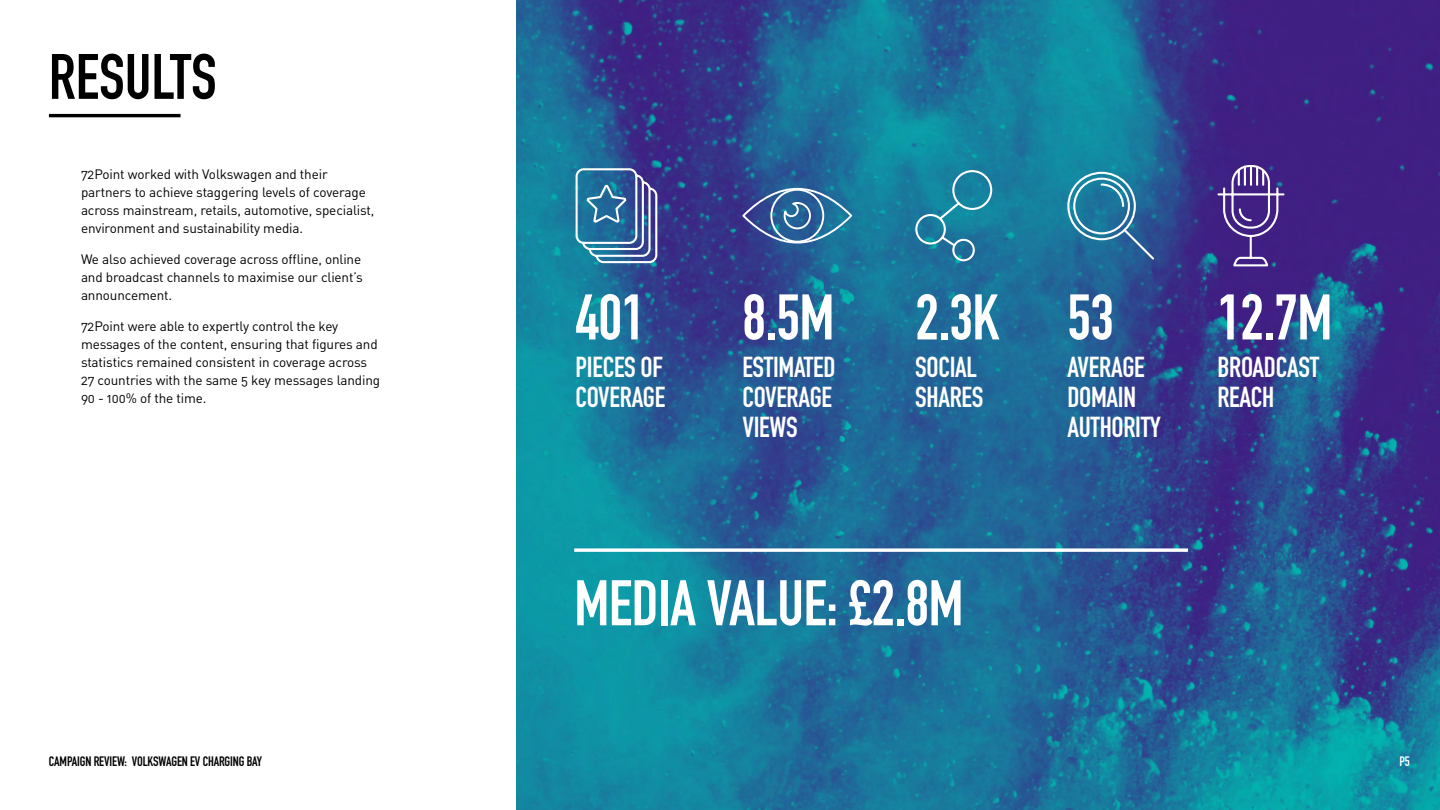
<style>
.page{position:relative;width:1440px;height:810px;background:#fff}
.page>*{position:absolute;margin:0;border:0;box-sizing:border-box;transform-origin:0 0}
.t1{font:700 63.3px "DIN Condensed";letter-spacing:-.01em;color:#fff}
.t2{font:700 63px "DIN Condensed";color:#000}
.t3{font:700 28.5px/30px "DIN Condensed";letter-spacing:-.01em;color:#fff}
.t4{font:13.5px/18px "DIN Regular Alternate";letter-spacing:-.01em;color:#000}
.t5{font:700 13.5px "DIN Condensed";letter-spacing:-.01em;color:#000}
.t6{font:700 13.5px "DIN Condensed";color:#fff}
</style>
<div class="page">
<hr style="left:49px;top:114px;width:132px;height:3px;background:#000">
<img style="left:516px;top:0;width:924px;height:810px">
<svg style="left:576px;top:168px;width:81px;height:95px;background:#517eaa"></svg>
<svg style="left:742px;top:188px;width:110px;height:56px;background:#4674a4"></svg>
<svg style="left:915px;top:170px;width:77px;height:91px;background:#2c88a6"></svg>
<div style="left:1067px;top:172px;width:69px;height:68px;border:2px solid #fff;border-radius:50%"></div>
<div style="left:1073px;top:178px;width:57px;height:56px;border:2px solid #fff;border-radius:50%"></div>
<svg style="left:1100px;top:182px;width:25px;height:26px"></svg>
<svg style="left:1122px;top:227px;width:32px;height:33px"></svg>
<svg style="left:1217px;top:165px;width:68px;height:101px;background:#5e4497"></svg>
<svg style="left:574px;top:548px;width:614px;height:4px"></svg>
<h2 class="t2" style="left:49px;top:34px;width:169px">RESULTS</h2>
<p class="t4" style="left:81px;top:165px;width:295px">72Point worked with Volkswagen and their partners to achieve staggering levels of coverage across mainstream, retails, automotive, specialist, environment and sustainability media.</p>
<p class="t4" style="left:81px;top:250px;width:283px;text-align:justify">We also achieved coverage across offline, online and broadcast channels to maximise our client’s announcement.</p>
<p class="t4" style="left:81px;top:316px;width:301px">72Point were able to expertly control the key messages of the content, ensuring that figures and statistics remained consistent in coverage across 27 countries with the same 5 key messages landing 90 - 100% of the time.</p>
<p class="t5" style="left:49px;top:752px;width:215px">CAMPAIGN REVIEW: VOLKSWAGEN EV CHARGING BAY</p>
<h1 class="t1" style="left:576px;top:275px;width:71px">401</h1>
<h3 class="t3" style="left:576px;top:352px;width:91px">PIECES OF<br>COVERAGE</h3>
<h1 class="t1" style="left:742px;top:275px;width:94px">8.5M</h1>
<h3 class="t3" style="left:742px;top:352px;width:95px;text-align:justify">ESTIMATED COVERAGE VIEWS</h3>
<h1 class="t1" style="left:915px;top:275px;width:85px">2.3K</h1>
<h3 class="t3" style="left:915px;top:352px;width:70px">SOCIAL<br>SHARES</h3>
<h1 class="t1" style="left:574px;top:561px;width:391px">MEDIA VALUE: £2.8M</h1>
<h1 class="t1" style="left:1067px;top:275px;width:48px">53</h1>
<h3 class="t3" style="left:1067px;top:352px;width:95px">AVERAGE<br>DOMAIN<br>AUTHORITY</h3>
<h1 class="t1" style="left:1217px;top:275px;width:117px">12.7M</h1>
<h3 class="t3" style="left:1217px;top:352px;width:103px">BROADCAST<br>REACH</h3>
<p class="t6" style="left:1400px;top:752px;width:12px">P5</p>
</div>
